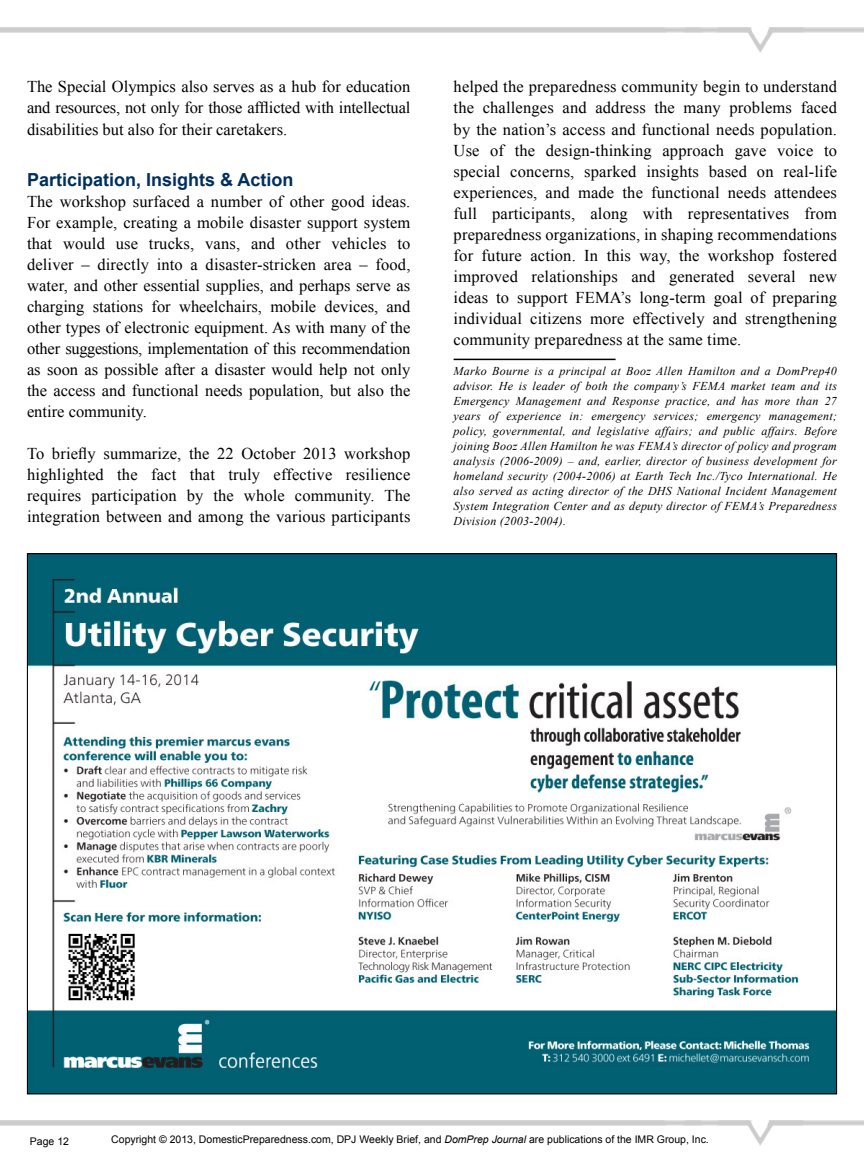
<style>
.page{position:relative;width:864px;height:1175px;background:#fff}
.page>*{position:absolute;margin:0;border:0;box-sizing:border-box;transform-origin:0 0}
.t1{font:700 18px "Arial";color:#002f5d}
.t2{font:16.5px/21px "Times New Roman";letter-spacing:.005em;color:#000;text-align:justify}
.t3{font:italic 12px/15px "Times New Roman";letter-spacing:.025em;color:#000;text-align:justify}
.t4{font:10.5px "Arial";color:#000}
.s1{font-style:italic}
</style>
<div class="page">
<img style="left:0;top:1120px;width:863px;height:26px">
<img style="left:0;top:27px;width:863px;height:26px">
<hr style="left:454px;top:358px;width:162px;height:2px;background:#000">
<img style="left:29px;top:555px;width:806px;height:537px">
<p class="t2" style="left:27px;top:76px;width:385px">The Special Olympics also serves as a hub for education and resources, not only for those afflicted with intellectual disabilities but also for their caretakers.</p>
<p class="t1" style="left:27px;top:168px;width:268px">Participation, Insights &amp; Action</p>
<p class="t2" style="left:27px;top:191px;width:385px">The workshop surfaced a number of other good ideas.<br>For example, creating a mobile disaster support system that would use trucks, vans, and other vehicles to deliver – directly into a disaster-stricken area – food, water, and other essential supplies, and perhaps serve as charging stations for wheelchairs, mobile devices, and other types of electronic equipment. As with many of the other suggestions, implementation of this recommendation as soon as possible after a disaster would help not only the access and functional needs population, but also the entire community.</p>
<p class="t2" style="left:27px;top:443px;width:385px">To briefly summarize, the 22 October 2013 workshop highlighted the fact that truly effective resilience requires participation by the whole community. The integration between and among the various participants</p>
<p class="t2" style="left:454px;top:76px;width:385px">helped the preparedness community begin to understand the challenges and address the many problems faced by the nation’s access and functional needs population.<br>Use of the design-thinking approach gave voice to special concerns, sparked insights based on real-life experiences, and made the functional needs attendees full participants, along with representatives from preparedness organizations, in shaping recommendations for future action. In this way, the workshop fostered improved relationships and generated several new ideas to support FEMA’s long-term goal of preparing individual citizens more effectively and strengthening community preparedness at the same time.</p>
<p class="t3" style="left:454px;top:363px;width:385px">Marko Bourne is a principal at Booz Allen Hamilton and a DomPrep40 advisor. He is leader of both the company’s FEMA market team and its Emergency Management and Response practice, and has more than 27 years of experience in: emergency services; emergency management; policy, governmental, and legislative affairs; and public affairs. Before joining Booz Allen Hamilton he was FEMA’s director of policy and program analysis (2006-2009) – and, earlier, director of business development for homeland security (2004-2006) at Earth Tech Inc./Tyco International. He also served as acting director of the DHS National Incident Management System Integration Center and as deputy director of FEMA’s Preparedness Division (2003-2004).</p>
<p class="t4" style="left:30px;top:1134px;width:41px">Page 12</p>
<p class="t4" style="left:111px;top:1132px;width:599px">Copyright © 2013, DomesticPreparedness.com, DPJ Weekly Brief, and <span class="s1">DomPrep Journal</span> are publications of the IMR Group, Inc.</p>
</div>
